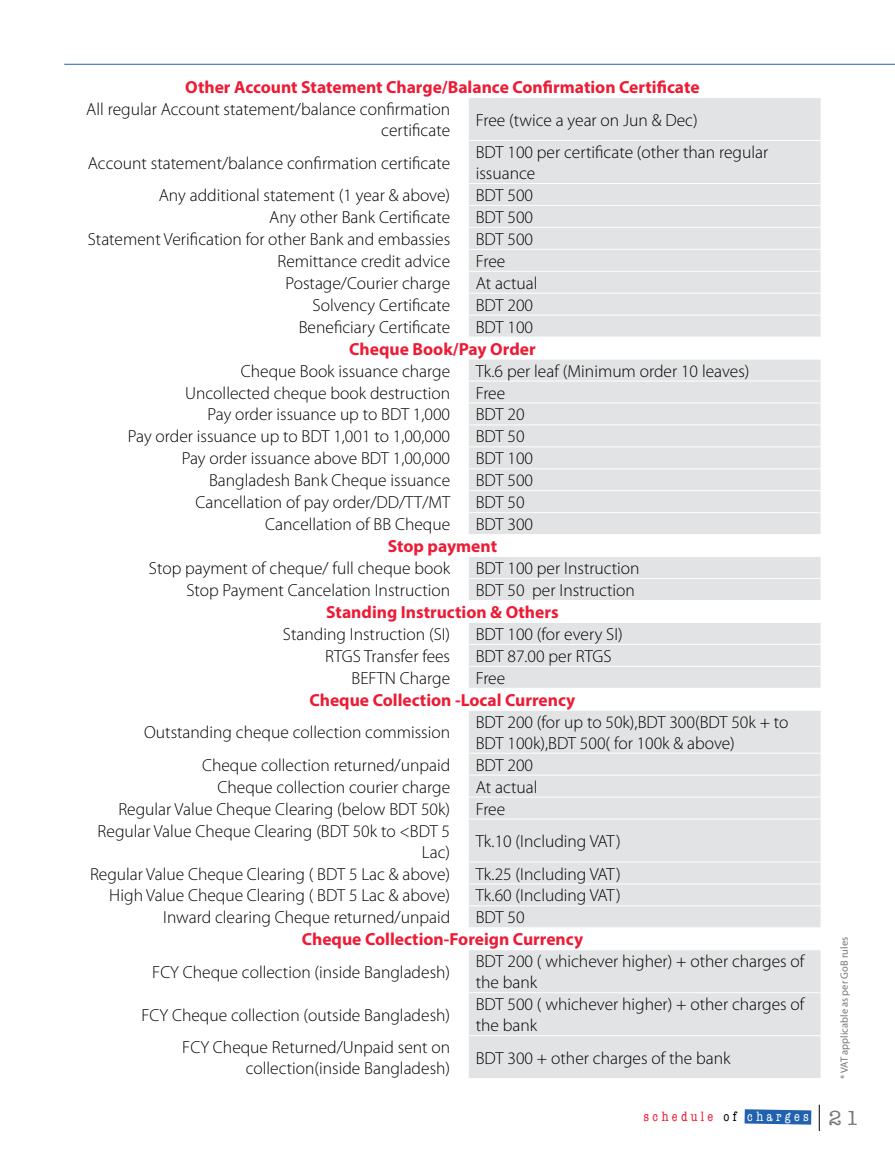
<style>
.page{position:relative;width:895px;height:1172px;background:#fff}
.page>*{position:absolute;margin:0;border:0;box-sizing:border-box;transform-origin:0 0}
.t1{font:300 17.5px/21px "Myriad Pro";color:#000}
.t2{font:700 17.5px "Myriad Pro";color:#ed1b35}
.t3{font:condensed 14px "American Typewriter";letter-spacing:.24em;color:#ed1b35}
.t4{font:10.5px "Myriad Pro";color:#77787b}
.s1{color:#000}
.s2{color:#fff}
.s3{font-stretch:normal;font-size:21px;color:#77787b}
</style>
<div class="page">
<svg style="left:744px;top:1109px;width:67px;height:15px"></svg>
<svg style="left:819px;top:1105px;width:1px;height:26px"></svg>
<hr style="left:64px;top:64px;width:831px;height:1px;background:#2062af">
<svg style="left:469px;top:98px;width:351px;height:980px;background:#e5e6e7"></svg>
<hr style="left:469px;top:140px;width:351px;height:1px;background:#fff">
<hr style="left:469px;top:183px;width:351px;height:1px;background:#fff">
<hr style="left:469px;top:205px;width:351px;height:1px;background:#fff">
<hr style="left:469px;top:227px;width:351px;height:1px;background:#fff">
<hr style="left:469px;top:249px;width:351px;height:1px;background:#fff">
<hr style="left:469px;top:271px;width:351px;height:1px;background:#fff">
<hr style="left:469px;top:293px;width:351px;height:1px;background:#fff">
<hr style="left:469px;top:315px;width:351px;height:1px;background:#fff">
<hr style="left:469px;top:337px;width:351px;height:1px;background:#fff">
<hr style="left:469px;top:359px;width:351px;height:1px;background:#fff">
<hr style="left:469px;top:381px;width:351px;height:1px;background:#fff">
<hr style="left:469px;top:402px;width:351px;height:1px;background:#fff">
<hr style="left:469px;top:424px;width:351px;height:1px;background:#fff">
<hr style="left:469px;top:446px;width:351px;height:1px;background:#fff">
<hr style="left:469px;top:468px;width:351px;height:1px;background:#fff">
<hr style="left:469px;top:490px;width:351px;height:1px;background:#fff">
<hr style="left:469px;top:512px;width:351px;height:1px;background:#fff">
<hr style="left:469px;top:534px;width:351px;height:1px;background:#fff">
<hr style="left:469px;top:556px;width:351px;height:1px;background:#fff">
<hr style="left:469px;top:578px;width:351px;height:1px;background:#fff">
<hr style="left:469px;top:600px;width:351px;height:1px;background:#fff">
<hr style="left:469px;top:622px;width:351px;height:1px;background:#fff">
<hr style="left:469px;top:644px;width:351px;height:1px;background:#fff">
<hr style="left:469px;top:666px;width:351px;height:1px;background:#fff">
<hr style="left:469px;top:688px;width:351px;height:1px;background:#fff">
<hr style="left:469px;top:710px;width:351px;height:1px;background:#fff">
<hr style="left:469px;top:753px;width:351px;height:1px;background:#fff">
<hr style="left:469px;top:775px;width:351px;height:1px;background:#fff">
<hr style="left:469px;top:797px;width:351px;height:1px;background:#fff">
<hr style="left:469px;top:818px;width:351px;height:1px;background:#fff">
<hr style="left:469px;top:861px;width:351px;height:1px;background:#fff">
<hr style="left:469px;top:883px;width:351px;height:1px;background:#fff">
<hr style="left:469px;top:905px;width:351px;height:1px;background:#fff">
<hr style="left:469px;top:927px;width:351px;height:1px;background:#fff">
<hr style="left:469px;top:949px;width:351px;height:1px;background:#fff">
<hr style="left:469px;top:992px;width:351px;height:1px;background:#fff">
<hr style="left:469px;top:1035px;width:351px;height:1px;background:#fff">
<p class="t2" style="left:185px;top:76px;width:516px">Other Account Statement Charge/Balance Confirmation Certificate</p>
<p class="t1" style="left:86px;top:99px;width:365px;text-align:right">All regular Account statement/balance confirmation certificate</p>
<p class="t1" style="left:476px;top:110px;width:223px">Free (twice a year on Jun &amp; Dec)</p>
<p class="t1" style="left:88px;top:152px;width:364px">Account statement/balance confirmation certificate</p>
<p class="t1" style="left:476px;top:142px;width:294px">BDT 100 per certificate (other than regular issuance</p>
<p class="t1" style="left:159px;top:185px;width:293px">Any additional statement (1 year &amp; above)</p>
<p class="t1" style="left:476px;top:185px;width:59px">BDT 500</p>
<p class="t1" style="left:269px;top:207px;width:182px">Any other Bank Certificate</p>
<p class="t1" style="left:476px;top:207px;width:59px">BDT 500</p>
<p class="t1" style="left:88px;top:229px;width:364px">Statement Verification for other Bank and embassies</p>
<p class="t1" style="left:476px;top:229px;width:59px">BDT 500</p>
<p class="t1" style="left:277px;top:251px;width:174px">Remittance credit advice</p>
<p class="t1" style="left:476px;top:251px;width:31px">Free</p>
<p class="t1" style="left:285px;top:273px;width:166px">Postage/Courier charge</p>
<p class="t1" style="left:476px;top:273px;width:63px">At actual</p>
<p class="t1" style="left:312px;top:295px;width:139px">Solvency Certificate</p>
<p class="t1" style="left:476px;top:295px;width:59px">BDT 200</p>
<p class="t1" style="left:299px;top:317px;width:153px">Beneficiary Certificate</p>
<p class="t1" style="left:476px;top:317px;width:59px">BDT 100</p>
<p class="t2" style="left:349px;top:337px;width:188px">Cheque Book/Pay Order</p>
<p class="t1" style="left:241px;top:360px;width:211px">Cheque Book issuance charge</p>
<p class="t1" style="left:476px;top:360px;width:275px">Tk.6 per leaf (Minimum order 10 leaves)</p>
<p class="t1" style="left:185px;top:382px;width:266px">Uncollected cheque book destruction</p>
<p class="t1" style="left:476px;top:382px;width:31px">Free</p>
<p class="t1" style="left:207px;top:404px;width:244px">Pay order issuance up to BDT 1,000</p>
<p class="t1" style="left:476px;top:404px;width:50px">BDT 20</p>
<p class="t1" style="left:128px;top:426px;width:324px">Pay order issuance up to BDT 1,001 to 1,00,000</p>
<p class="t1" style="left:476px;top:426px;width:50px">BDT 50</p>
<p class="t1" style="left:182px;top:448px;width:270px">Pay order issuance above BDT 1,00,000</p>
<p class="t1" style="left:476px;top:448px;width:59px">BDT 100</p>
<p class="t1" style="left:209px;top:470px;width:243px">Bangladesh Bank Cheque issuance</p>
<p class="t1" style="left:476px;top:470px;width:59px">BDT 500</p>
<p class="t1" style="left:196px;top:492px;width:256px">Cancellation of pay order/DD/TT/MT</p>
<p class="t1" style="left:476px;top:492px;width:50px">BDT 50</p>
<p class="t1" style="left:265px;top:514px;width:186px">Cancellation of BB Cheque</p>
<p class="t1" style="left:476px;top:514px;width:59px">BDT 300</p>
<p class="t2" style="left:388px;top:535px;width:111px">Stop payment</p>
<p class="t1" style="left:149px;top:558px;width:303px">Stop payment of cheque/ full cheque book</p>
<p class="t1" style="left:476px;top:558px;width:165px">BDT 100 per Instruction</p>
<p class="t1" style="left:186px;top:580px;width:265px">Stop Payment Cancelation Instruction</p>
<p class="t1" style="left:476px;top:580px;width:161px">BDT 50 per Instruction</p>
<p class="t2" style="left:326px;top:601px;width:234px">Standing Instruction &amp; Others</p>
<p class="t1" style="left:283px;top:624px;width:169px">Standing Instruction (SI)</p>
<p class="t1" style="left:476px;top:624px;width:148px">BDT 100 (for every SI)</p>
<p class="t1" style="left:325px;top:646px;width:127px">RTGS Transfer fees</p>
<p class="t1" style="left:476px;top:646px;width:137px">BDT 87.00 per RTGS</p>
<p class="t1" style="left:351px;top:668px;width:100px">BEFTN Charge</p>
<p class="t1" style="left:476px;top:668px;width:31px">Free</p>
<p class="t2" style="left:309px;top:688px;width:267px">Cheque Collection -Local Currency</p>
<p class="t1" style="left:144px;top:722px;width:307px">Outstanding cheque collection commission</p>
<p class="t1" style="left:476px;top:712px;width:314px">BDT 200 (for up to 50k),BDT 300(BDT 50k + to<br>BDT 100k),BDT 500( for 100k &amp; above)</p>
<p class="t1" style="left:202px;top:755px;width:249px">Cheque collection returned/unpaid</p>
<p class="t1" style="left:476px;top:755px;width:59px">BDT 200</p>
<p class="t1" style="left:217px;top:777px;width:234px">Cheque collection courier charge</p>
<p class="t1" style="left:476px;top:777px;width:63px">At actual</p>
<p class="t1" style="left:118px;top:798px;width:333px">Regular Value Cheque Clearing (below BDT 50k)</p>
<p class="t1" style="left:476px;top:798px;width:31px">Free</p>
<p class="t1" style="left:98px;top:820px;width:354px;text-align:right">Regular Value Cheque Clearing (BDT 50k to &lt;BDT 5<br>Lac)</p>
<p class="t1" style="left:476px;top:831px;width:146px">Tk.10 (Including VAT)</p>
<p class="t1" style="left:90px;top:863px;width:362px">Regular Value Cheque Clearing ( BDT 5 Lac &amp; above)</p>
<p class="t1" style="left:476px;top:863px;width:146px">Tk.25 (Including VAT)</p>
<p class="t1" style="left:109px;top:885px;width:342px">High Value Cheque Clearing ( BDT 5 Lac &amp; above)</p>
<p class="t1" style="left:476px;top:885px;width:146px">Tk.60 (Including VAT)</p>
<p class="t1" style="left:163px;top:907px;width:289px">Inward clearing Cheque returned/unpaid</p>
<p class="t1" style="left:476px;top:907px;width:50px">BDT 50</p>
<p class="t2" style="left:302px;top:928px;width:283px">Cheque Collection-Foreign Currency</p>
<p class="t1" style="left:152px;top:962px;width:299px">FCY Cheque collection (inside Bangladesh)</p>
<p class="t1" style="left:476px;top:951px;width:330px">BDT 200 ( whichever higher) + other charges of the bank</p>
<p class="t1" style="left:141px;top:1005px;width:310px">FCY Cheque collection (outside Bangladesh)</p>
<p class="t1" style="left:476px;top:994px;width:330px">BDT 500 ( whichever higher) + other charges of the bank</p>
<p class="t1" style="left:182px;top:1037px;width:269px;text-align:right">FCY Cheque Returned/Unpaid sent on collection(inside Bangladesh)</p>
<p class="t1" style="left:476px;top:1048px;width:256px">BDT 300 + other charges of the bank</p>
<p class="t4" style="left:838px;top:1079px;width:144px;rotate:-90deg">* VAT applicable as per GoB rules</p>
<p class="t3" style="left:643px;top:1106px;width:217px">schedule <span class="s1">of</span> <span class="s2">charges</span> <span class="s3">21</span></p>
</div>
